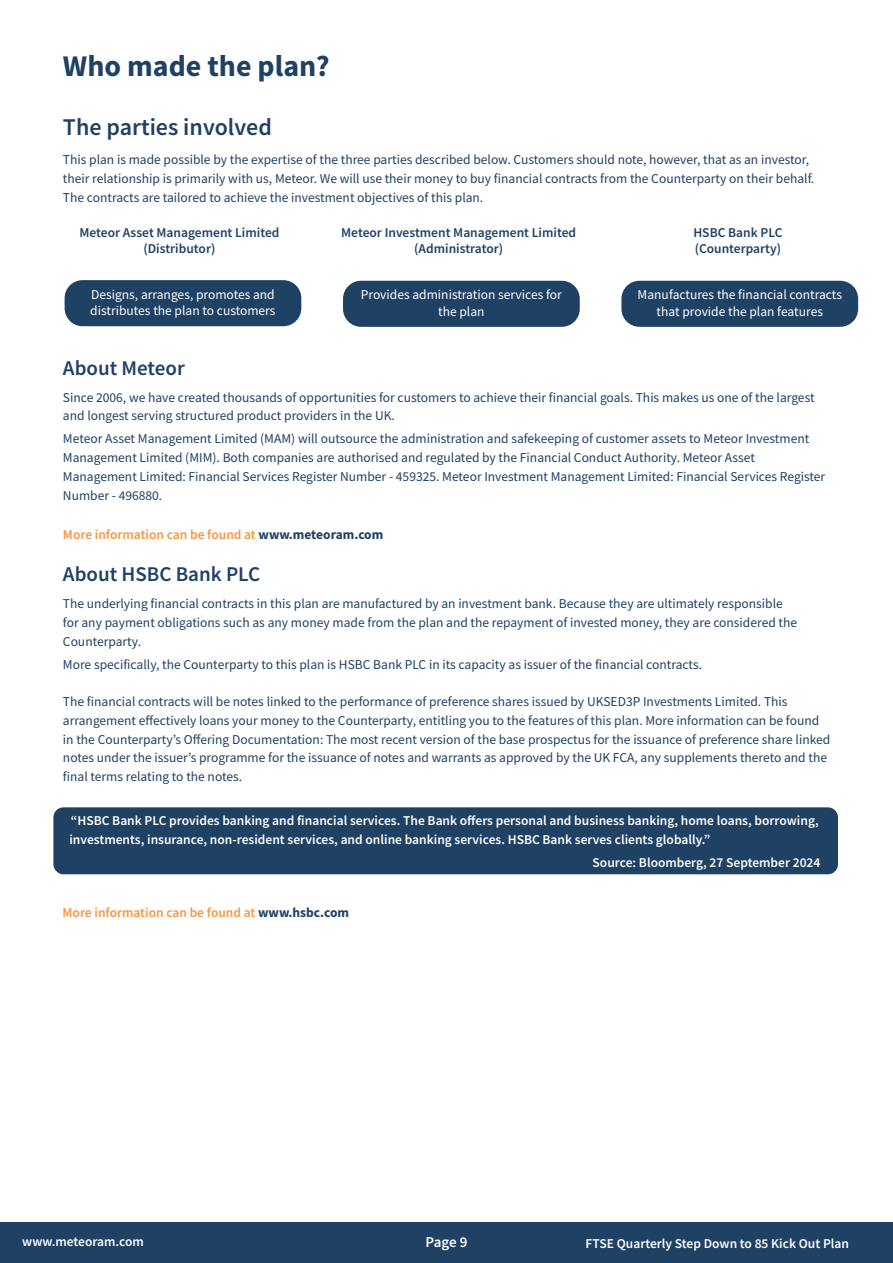
<style>
.page{position:relative;width:893px;height:1263px;background:#fff}
.page>*{position:absolute;margin:0;border:0;box-sizing:border-box;transform-origin:0 0}
.t1{font:700 30px "Source Sans Pro";color:#1e4164}
.t2{font:600 24px "Source Sans Pro";color:#1e4164}
.t3{font:600 21px "Source Sans Pro";color:#1e4164}
.t4{font:600 15px "Source Sans Pro";color:#fff}
.t5{font:13.5px/18.8px "Source Sans Pro";color:#1e4164}
.t6{font:600 13.5px/18.8px "Source Sans Pro";color:#fff}
.t7{font:13.5px/16.2px "Source Sans Pro";color:#fff;text-align:center}
.t8{font:600 13.5px/16.2px "Source Sans Pro";color:#1e4164;text-align:center}
.t9{font:600 13.5px "Source Sans Pro";color:#fb943e}
.s1{font-weight:700;color:#1e4164}
</style>
<div class="page">
<div style="left:0;top:1223px;width:893px;height:40px;background:#1e4164"></div>
<div style="left:53px;top:807px;width:785px;height:67px;background:#1e4164;border-radius:10px"></div>
<div style="left:65px;top:280px;width:236px;height:46px;background:#1e4164;border-radius:18px"></div>
<div style="left:343px;top:281px;width:237px;height:46px;background:#1e4164;border-radius:18px"></div>
<div style="left:621px;top:281px;width:237px;height:46px;background:#1e4164;border-radius:18px"></div>
<h1 class="t1" style="left:63px;top:46px;width:268px">Who made the plan?</h1>
<h2 class="t2" style="left:63px;top:111px;width:210px">The parties involved</h2>
<p class="t5" style="left:63px;top:150px;width:753px">This plan is made possible by the expertise of the three parties described below. Customers should note, however, that as an investor, their relationship is primarily with us, Meteor. We will use their money to buy financial contracts from the Counterparty on their behalf.<br>The contracts are tailored to achieve the investment objectives of this plan.</p>
<p class="t8" style="left:79px;top:224px;width:202px">Meteor Asset Management Limited (Distributor)</p>
<p class="t8" style="left:341px;top:224px;width:236px">Meteor Investment Management Limited (Administrator)</p>
<p class="t8" style="left:693px;top:224px;width:91px;text-align:left">HSBC Bank PLC (Counterparty)</p>
<p class="t7" style="left:90px;top:286px;width:187px;text-align:left">Designs, arranges, promotes and distributes the plan to customers</p>
<p class="t7" style="left:361px;top:287px;width:203px">Provides administration services for the plan</p>
<p class="t7" style="left:638px;top:287px;width:206px">Manufactures the financial contracts that provide the plan features</p>
<h3 class="t3" style="left:63px;top:354px;width:123px">About Meteor</h3>
<p class="t5" style="left:63px;top:388px;width:753px">Since 2006, we have created thousands of opportunities for customers to achieve their financial goals. This makes us one of the largest and longest serving structured product providers in the UK.</p>
<p class="t5" style="left:63px;top:429px;width:764px">Meteor Asset Management Limited (MAM) will outsource the administration and safekeeping of customer assets to Meteor Investment Management Limited (MIM). Both companies are authorised and regulated by the Financial Conduct Authority. Meteor Asset Management Limited: Financial Services Register Number - 459325. Meteor Investment Management Limited: Financial Services Register Number - 496880.</p>
<p class="t9" style="left:63px;top:526px;width:322px">More information can be found at <span class="s1">www.meteoram.com</span></p>
<h3 class="t3" style="left:63px;top:560px;width:199px">About HSBC Bank PLC</h3>
<p class="t5" style="left:63px;top:594px;width:736px">The underlying financial contracts in this plan are manufactured by an investment bank. Because they are ultimately responsible for any payment obligations such as any money made from the plan and the repayment of invested money, they are considered the<br>Counterparty.</p>
<p class="t5" style="left:63px;top:655px;width:641px">More specifically, the Counterparty to this plan is HSBC Bank PLC in its capacity as issuer of the financial contracts.</p>
<p class="t5" style="left:63px;top:692px;width:769px">The financial contracts will be notes linked to the performance of preference shares issued by UKSED3P Investments Limited. This arrangement effectively loans your money to the Counterparty, entitling you to the features of this plan. More information can be found in the Counterparty’s Offering Documentation: The most recent version of the base prospectus for the issuance of preference share linked notes under the issuer’s programme for the issuance of notes and warrants as approved by the UK FCA, any supplements thereto and the final terms relating to the notes.</p>
<p class="t6" style="left:69px;top:811px;width:751px">“HSBC Bank PLC provides banking and financial services. The Bank offers personal and business banking, home loans, borrowing, investments, insurance, non-resident services, and online banking services. HSBC Bank serves clients globally.”</p>
<p class="t6" style="left:593px;top:853px;width:229px">Source: Bloomberg, 27 September 2024</p>
<p class="t9" style="left:63px;top:903px;width:288px">More information can be found at <span class="s1">www.hsbc.com</span></p>
<p class="t6" style="left:22px;top:1232px;width:123px">www.meteoram.com</p>
<p class="t4" style="left:426px;top:1232px;width:43px">Page 9</p>
<p class="t6" style="left:586px;top:1234px;width:265px">FTSE Quarterly Step Down to 85 Kick Out Plan</p>
</div>
